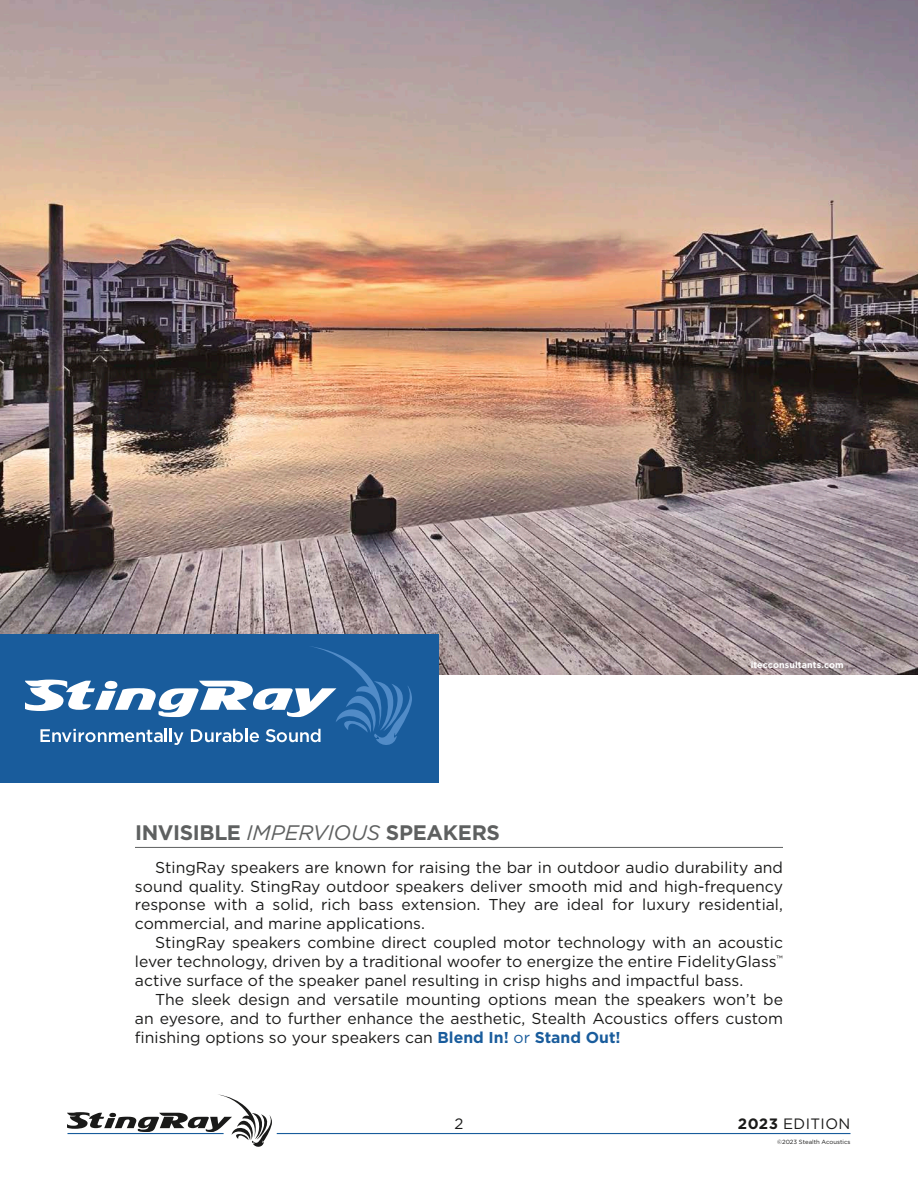
<style>
.page{position:relative;width:918px;height:1188px;background:#fff}
.page>*{position:absolute;margin:0;border:0;box-sizing:border-box;transform-origin:0 0}
.t1{font:700 21px "Gotham";letter-spacing:-.015em;color:#5e6060}
.t2{font:15.75px/18.9px "Gotham";color:#1a1a19;text-align:justify}
.t3{font:15px "Gotham";letter-spacing:.025em;color:#1a1a19}
.t4{font:700 9px "Gotham";letter-spacing:.01em;color:#fff}
.t5{font:6px "Gotham";color:#1a1a19}
.s1{font-weight:400;font-style:italic}
.s2{font-weight:700;color:#195c9c}
.s3{color:#195c9c}
.s4{font-weight:700}
</style>
<div class="page">
<img style="left:0;top:0;width:917px;height:675px">
<hr style="left:135px;top:847px;width:648px;height:1px;background:#5e6060">
<div style="left:0;top:634px;width:439px;height:149px;background:#195c9c"></div>
<svg style="left:26px;top:646px;width:386px;height:99px"></svg>
<svg style="left:68px;top:1094px;width:204px;height:53px"></svg>
<hr style="left:277px;top:1133px;width:573px;height:1px;background:#195c9c">
<hr style="left:68px;top:1133px;width:156px;height:1px;background:#195c9c">
<p class="t4" style="left:751px;top:659px;width:95px">itecconsultants.com</p>
<h1 class="t1" style="left:135px;top:819px;width:366px">INVISIBLE <span class="s1">IMPERVIOUS</span> SPEAKERS</h1>
<p class="t2" style="left:135px;top:857px;width:650px;text-indent:20px">StingRay speakers are known for raising the bar in outdoor audio durability and sound quality. StingRay outdoor speakers deliver smooth mid and high-frequency response with a solid, rich bass extension. They are ideal for luxury residential, commercial, and marine applications.</p>
<p class="t2" style="left:135px;top:933px;width:650px;text-indent:20px">StingRay speakers combine direct coupled motor technology with an acoustic lever technology, driven by a traditional woofer to energize the entire FidelityGlass<sup>™ </sup>active surface of the speaker panel resulting in crisp highs and impactful bass.</p>
<p class="t2" style="left:135px;top:990px;width:650px;text-indent:20px">The sleek design and versatile mounting options mean the speakers won’t be an eyesore, and to further enhance the aesthetic, Stealth Acoustics offers custom finishing options so your speakers can <span class="s2">Blend In!</span> <span class="s3">or</span> <span class="s2">Stand Out!</span></p>
<p class="t3" style="left:455px;top:1114px;width:10px">2</p>
<p class="t3" style="left:738px;top:1114px;width:114px"><span class="s4">2023</span> EDITION</p>
<p class="t5" style="left:777px;top:1138px;width:75px">©2023 Stealth Acoustics</p>
</div>
